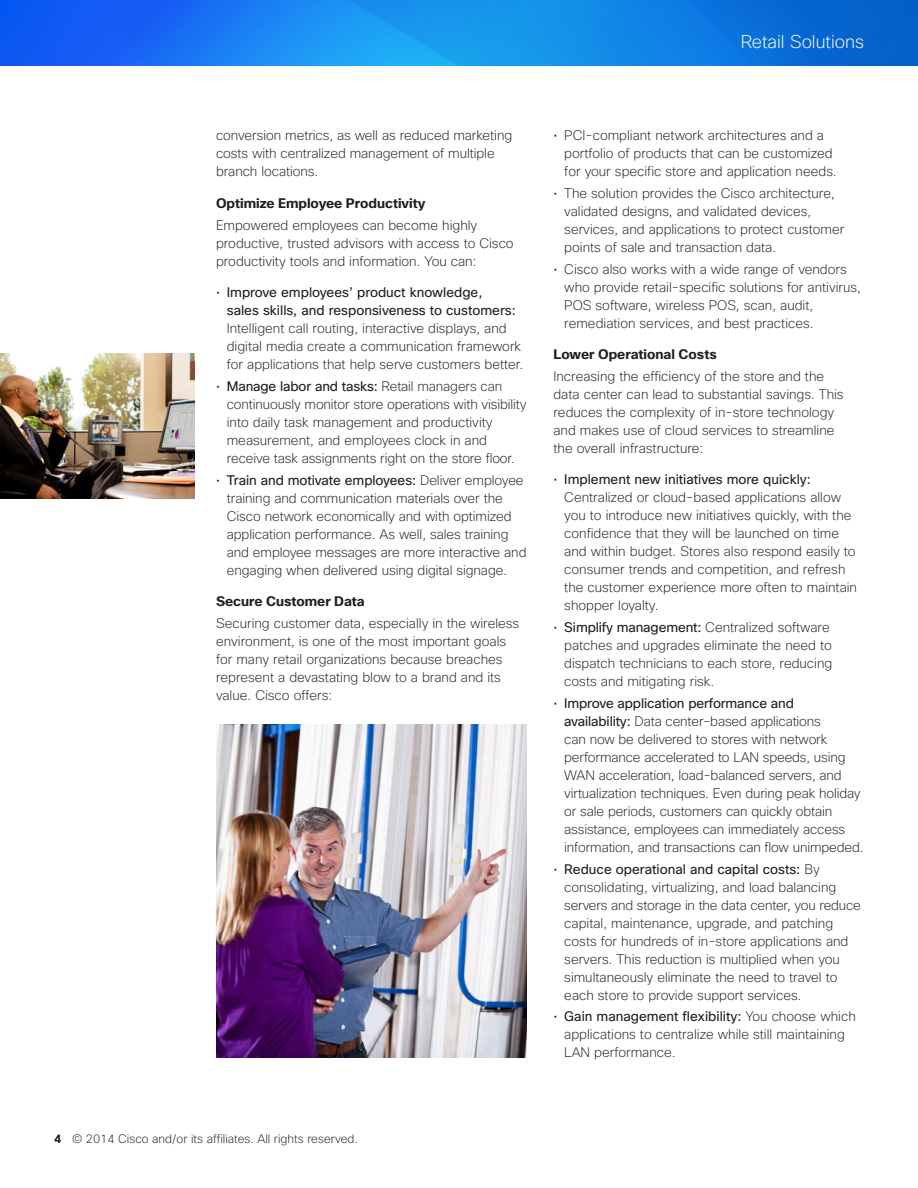
<style>
.page{position:relative;width:918px;height:1188px;background:#fff}
.page>*{position:absolute;margin:0;border:0;box-sizing:border-box;transform-origin:0 0}
.t1{font:200 18px "Cisco Sans";color:#fff}
.t2{font:200 13.5px/18px "Cisco Sans";color:#231f20}
.t3{font:13.5px/18px "Cisco Sans";color:#231f20}
.t4{font:700 13.5px "Cisco Sans";color:#231f20}
.t5{font:200 12px "Cisco Sans";color:#231f20}
.s1{font-weight:200}
.s2{font-weight:400}
.s3{font-weight:700}
</style>
<div class="page">
<img style="left:0;top:0;width:918px;height:66px">
<img style="left:216px;top:725px;width:310px;height:332px">
<img style="left:0;top:353px;width:194px;height:145px">
<h1 class="t1" style="left:741px;top:30px;width:125px">Retail Solutions</h1>
<p class="t2" style="left:216px;top:126px;width:298px">conversion metrics, as well as reduced marketing costs with centralized management of multiple branch locations.</p>
<p class="t4" style="left:216px;top:194px;width:211px">Optimize Employee Productivity</p>
<p class="t2" style="left:216px;top:216px;width:299px">Empowered employees can become highly productive, trusted advisors with access to Cisco productivity tools and information. You can:</p>
<p class="t3" style="left:227px;top:283px;width:291px;text-indent:-11px"><span class="s1">•</span> Improve employees’ product knowledge, sales skills, and responsiveness to customers:</p>
<p class="t2" style="left:227px;top:319px;width:298px">Intelligent call routing, interactive displays, and digital media create a communication framework for applications that help serve customers better.</p>
<p class="t2" style="left:227px;top:377px;width:301px;text-indent:-11px">• <span class="s2">Manage labor and tasks:</span> Retail managers can continuously monitor store operations with visibility into daily task management and productivity measurement, and employees clock in and receive task assignments right on the store floor.</p>
<p class="t2" style="left:227px;top:471px;width:301px;text-indent:-11px">• <span class="s2">Train and motivate employees:</span> Deliver employee training and communication materials over the Cisco network economically and with optimized application performance. As well, sales training and employee messages are more interactive and engaging when delivered using digital signage.</p>
<p class="t4" style="left:216px;top:593px;width:150px">Secure Customer Data</p>
<p class="t2" style="left:216px;top:614px;width:305px">Securing customer data, especially in the wireless environment, is one of the most important goals for many retail organizations because breaches represent a devastating blow to a brand and its value. Cisco offers:</p>
<p class="t2" style="left:564px;top:126px;width:274px;text-indent:-11px">• PCI-compliant network architectures and a portfolio of products that can be customized for your specific store and application needs.</p>
<p class="t2" style="left:564px;top:184px;width:282px;text-indent:-11px">• The solution provides the Cisco architecture, validated designs, and validated devices, services, and applications to protect customer points of sale and transaction data.</p>
<p class="t2" style="left:564px;top:260px;width:298px;text-indent:-11px">• Cisco also works with a wide range of vendors who provide retail-specific solutions for antivirus, POS software, wireless POS, scan, audit, remediation services, and best practices.</p>
<p class="t4" style="left:554px;top:346px;width:165px">Lower Operational Costs</p>
<p class="t2" style="left:554px;top:367px;width:292px">Increasing the efficiency of the store and the data center can lead to substantial savings. This reduces the complexity of in-store technology and makes use of cloud services to streamline the overall infrastructure:</p>
<p class="t2" style="left:564px;top:471px;width:294px;text-indent:-11px">• <span class="s2">Implement new initiatives more quickly:<br></span>Centralized or cloud-based applications allow you to introduce new initiatives quickly, with the confidence that they will be launched on time and within budget. Stores also respond easily to consumer trends and competition, and refresh the customer experience more often to maintain shopper loyalty.</p>
<p class="t2" style="left:564px;top:618px;width:270px;text-indent:-11px">• <span class="s2">Simplify management:</span> Centralized software patches and upgrades eliminate the need to dispatch technicians to each store, reducing costs and mitigating risk.</p>
<p class="t2" style="left:564px;top:694px;width:301px;text-indent:-11px">• <span class="s2">Improve application performance and availability:</span> Data center-based applications<br>can now be delivered to stores with network performance accelerated to LAN speeds, using WAN acceleration, load-balanced servers, and virtualization techniques. Even during peak holiday or sale periods, customers can quickly obtain assistance, employees can immediately access information, and transactions can flow unimpeded.</p>
<p class="t2" style="left:564px;top:860px;width:298px;text-indent:-11px">• <span class="s2">Reduce operational and capital costs:</span> By consolidating, virtualizing, and load balancing servers and storage in the data center, you reduce capital, maintenance, upgrade, and patching costs for hundreds of in-store applications and servers. This reduction is multiplied when you simultaneously eliminate the need to travel to each store to provide support services.</p>
<p class="t2" style="left:564px;top:1008px;width:293px;text-indent:-11px">• <span class="s2">Gain management flexibility:</span> You choose which applications to centralize while still maintaining<br>LAN performance.</p>
<p class="t5" style="left:54px;top:1132px;width:306px"><span class="s3">4</span> © 2014 Cisco and/or its affiliates. All rights reserved.</p>
</div>
